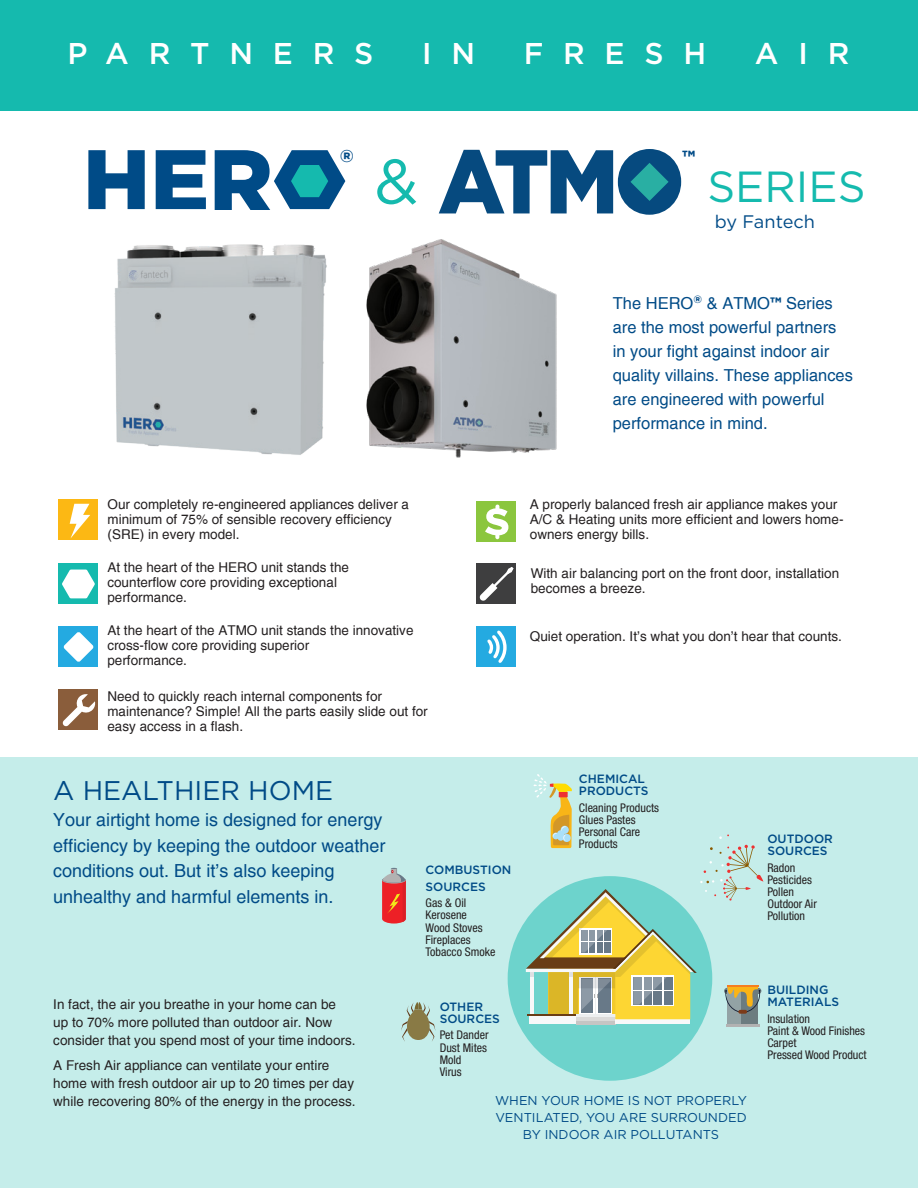
<style>
.page{position:relative;width:918px;height:1188px;background:#fff}
.page>*{position:absolute;margin:0;border:0;box-sizing:border-box;transform-origin:0 0}
.t1{font:63px "Gotham";color:#15baae}
.t2{font:43.5px "Gotham";color:#15baae}
.t3{font:500 30px "Gotham";letter-spacing:.66em;color:#fff}
.t4{font:27px "Gotham";color:#004b87}
.t5{font:900 19.05px "Gotham";color:#004b87}
.t6{font:18.15px "Gotham";color:#004b87}
.t7{font:18px/25.5px "Helvetica";color:#004b87}
.t8{font:900 17.1px "Gotham";color:#004b87}
.t9{font:16.5px/24px "Helvetica";color:#004b87}
.t10{font:13.5px/18px "Helvetica";color:#231f20}
.t11{font:12.9px/16.6px "Gotham";color:#004b87;text-align:center}
.t12{font:condensed 12px/12.1px "Helvetica Neue";color:#231f20}
.t13{font:500 12px/12.1px "Gotham";color:#004b87}
.s1{font-family:"Gotham";font-weight:900}
</style>
<div class="page">
<div style="left:0;top:0;width:918px;height:111px;background:#15baae"></div>
<div style="left:0;top:757px;width:918px;height:431px;background:#c5edea"></div>
<div style="left:508px;top:876px;width:204px;height:205px;background:#6dd3cc;border-radius:50%"></div>
<div style="left:529px;top:1014px;width:91px;height:10px;background:#f7f8f9"></div>
<hr style="left:576px;top:1018px;width:39px;height:3px;background:#dbdad9">
<hr style="left:576px;top:1021px;width:39px;height:3px;background:#c6c5c4">
<div style="left:615px;top:1019px;width:75px;height:5px;background:#f7f8f9"></div>
<div style="left:727px;top:987px;width:31px;height:38px;background:#6c7c80"></div>
<div style="left:727px;top:987px;width:14px;height:38px;background:#93a3a5"></div>
<hr style="left:726px;top:1024px;width:33px;height:3px;background:#b2b2b2">
<svg style="left:526px;top:774px;width:237px;height:245px"></svg>
<svg style="left:401px;top:1002px;width:35px;height:40px"></svg>
<svg style="left:382px;top:868px;width:24px;height:56px"></svg>
<img style="left:58px;top:172px;width:288px;height:328px">
<img style="left:318px;top:229px;width:239px;height:245px">
<div style="left:58px;top:500px;width:40px;height:40px;background:#fcb814"></div>
<svg style="left:70px;top:504px;width:20px;height:34px"></svg>
<div style="left:58px;top:563px;width:40px;height:41px;background:#15baae"></div>
<svg style="left:62px;top:570px;width:33px;height:28px"></svg>
<div style="left:58px;top:627px;width:40px;height:40px;background:#24aae1"></div>
<div style="left:58px;top:690px;width:40px;height:40px;background:#8a5d3b"></div>
<svg style="left:62px;top:694px;width:34px;height:33px"></svg>
<svg style="left:64px;top:632px;width:30px;height:30px"></svg>
<div style="left:476px;top:501px;width:39px;height:41px;background:#8bc63e"></div>
<svg style="left:485px;top:505px;width:23px;height:34px"></svg>
<svg style="left:88px;top:150px;width:57px;height:59px"></svg>
<svg style="left:156px;top:150px;width:50px;height:59px"></svg>
<svg style="left:215px;top:150px;width:130px;height:59px"></svg>
<svg style="left:439px;top:149px;width:242px;height:66px"></svg>
<div style="left:476px;top:563px;width:39px;height:41px;background:#3e3e3f"></div>
<svg style="left:479px;top:567px;width:34px;height:34px"></svg>
<div style="left:476px;top:626px;width:39px;height:41px;background:#24aae1"></div>
<svg style="left:487px;top:630px;width:20px;height:33px"></svg>
<p class="t3" style="left:68px;top:36px;width:307px">PARTNERS</p>
<p class="t3" style="left:422px;top:36px;width:55px">I N</p>
<p class="t3" style="left:524px;top:36px;width:184px">FRESH</p>
<p class="t3" style="left:755px;top:36px;width:96px">AIR</p>
<p class="t8" style="left:340px;top:146px;width:16px">®</p>
<p class="t5" style="left:682px;top:147px;width:15px">™</p>
<p class="t1" style="left:374px;top:147px;width:45px">&amp;</p>
<p class="t2" style="left:707px;top:163px;width:160px">SERIES</p>
<p class="t6" style="left:715px;top:212px;width:102px">by Fantech</p>
<p class="t9" style="left:613px;top:292px;width:242px">The HERO<sup>®</sup> &amp; ATMO<span class="s1">™</span> Series are the most powerful partners in your fight against indoor air quality villains. These appliances are engineered with powerful performance in mind.</p>
<p class="t10" style="left:108px;top:496px;width:303px">Our completely re-engineered appliances deliver a</p>
<p class="t10" style="left:108px;top:511px;width:286px">minimum of 75% of sensible recovery efficiency</p>
<p class="t10" style="left:108px;top:526px;width:134px">(SRE) in every model.</p>
<p class="t10" style="left:107px;top:559px;width:243px">At the heart of the HERO unit stands the</p>
<p class="t10" style="left:107px;top:574px;width:231px">counterflow core providing exceptional</p>
<p class="t10" style="left:107px;top:589px;width:81px">performance.</p>
<p class="t10" style="left:107px;top:622px;width:308px">At the heart of the ATMO unit stands the innovative</p>
<p class="t10" style="left:107px;top:637px;width:203px">cross-flow core providing superior</p>
<p class="t10" style="left:107px;top:652px;width:81px">performance.</p>
<p class="t10" style="left:107px;top:687px;width:276px">Need to quickly reach internal components for</p>
<p class="t10" style="left:107px;top:704px;width:322px;line-height:15px">maintenance? Simple! All the parts easily slide out for easy access in a flash.</p>
<p class="t4" style="left:53px;top:775px;width:281px">A HEALTHIER HOME</p>
<p class="t7" style="left:53px;top:808px;width:334px">Your airtight home is designed for energy efficiency by keeping the outdoor weather conditions out. But it’s also keeping unhealthy and harmful elements in.</p>
<p class="t13" style="left:426px;top:861px;width:87px;line-height:16.5px">COMBUSTION<br>SOURCES</p>
<p class="t12" style="left:426px;top:897px;width:42px">Gas &amp; Oil</p>
<p class="t12" style="left:426px;top:909px;width:43px">Kerosene</p>
<p class="t12" style="left:426px;top:921px;width:59px">Wood Stoves</p>
<p class="t12" style="left:426px;top:933px;width:47px">Fireplaces</p>
<p class="t12" style="left:426px;top:945px;width:71px">Tobacco Smoke</p>
<p class="t10" style="left:530px;top:498px;width:315px;line-height:15px">A properly balanced fresh air appliance makes your<br>A/C &amp; Heating units more efficient and lowers home&shy;owners energy bills.</p>
<p class="t10" style="left:531px;top:566px;width:310px;line-height:15px">With air balancing port on the front door, installation becomes a breeze.</p>
<p class="t10" style="left:530px;top:627px;width:314px">Quiet operation. It’s what you don’t hear that counts.</p>
<p class="t13" style="left:579px;top:772px;width:71px">CHEMICAL<br>PRODUCTS</p>
<p class="t12" style="left:579px;top:801px;width:82px">Cleaning Products</p>
<p class="t12" style="left:579px;top:813px;width:58px">Glues Pastes</p>
<p class="t12" style="left:579px;top:825px;width:63px">Personal Care<br>Products</p>
<p class="t13" style="left:767px;top:833px;width:67px">OUTDOOR<br>SOURCES</p>
<p class="t12" style="left:767px;top:862px;width:29px">Radon</p>
<p class="t12" style="left:767px;top:874px;width:46px">Pesticides</p>
<p class="t12" style="left:767px;top:886px;width:28px">Pollen</p>
<p class="t12" style="left:767px;top:898px;width:51px">Outdoor Air<br>Pollution</p>
<p class="t10" style="left:53px;top:996px;width:304px">In fact, the air you breathe in your home can be<br>up to 70% more polluted than outdoor air. Now consider that you spend most of your time indoors.</p>
<p class="t10" style="left:53px;top:1057px;width:304px">A Fresh Air appliance can ventilate your entire home with fresh outdoor air up to 20 times per day while recovering 80% of the energy in the process.</p>
<p class="t13" style="left:440px;top:1000px;width:62px">OTHER<br>SOURCES</p>
<p class="t12" style="left:440px;top:1029px;width:50px">Pet Dander</p>
<p class="t12" style="left:440px;top:1041px;width:49px">Dust Mites</p>
<p class="t12" style="left:440px;top:1053px;width:23px">Mold</p>
<p class="t12" style="left:440px;top:1065px;width:23px">Virus</p>
<p class="t11" style="left:495px;top:1092px;width:253px">WHEN YOUR HOME IS NOT PROPERLY<br>VENTILATED, YOU ARE SURROUNDED<br>BY INDOOR AIR POLLUTANTS</p>
<p class="t13" style="left:767px;top:983px;width:73px">BUILDING<br>MATERIALS</p>
<p class="t12" style="left:767px;top:1012px;width:44px">Insulation</p>
<p class="t12" style="left:767px;top:1024px;width:99px">Paint &amp; Wood Finishes</p>
<p class="t12" style="left:767px;top:1036px;width:31px">Carpet</p>
<p class="t12" style="left:767px;top:1048px;width:101px">Pressed Wood Product</p>
</div>
